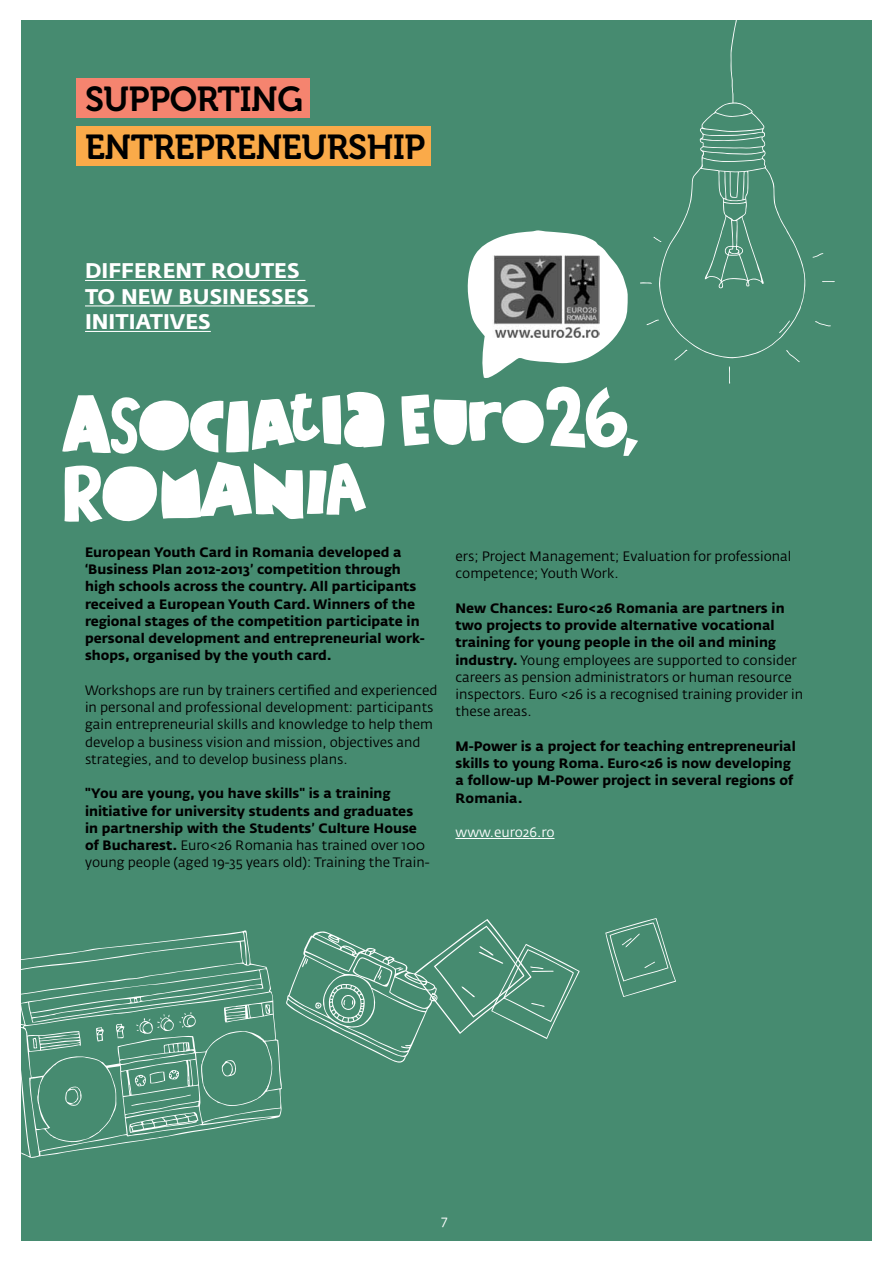
<style>
.page{position:relative;width:893px;height:1263px;background:#fff}
.page>*{position:absolute;margin:0;border:0;box-sizing:border-box;transform-origin:0 0}
.t1{font:34.5px/48px "Museo 700";letter-spacing:-.01em;color:#000}
.t2{font:700 21px/25.5px "Fedra Sans Alt Pro";color:#fff}
.t3{font:700 13.5px/17.2px "Fedra Sans Alt Pro";color:#000}
.t4{font:13.5px/17.2px "Fedra Sans Alt Pro";color:#000}
.t5{font:13.5px "Fedra Sans Alt Pro";color:#fff}
.s1{font-weight:400}
.s2{font-weight:700}
</style>
<div class="page">
<div style="left:22px;top:20px;width:850px;height:1220px;background:#468b70"></div>
<div style="left:77px;top:78px;width:233px;height:39px;background:#f5846f"></div>
<div style="left:77px;top:126px;width:354px;height:40px;background:#faaa49"></div>
<hr style="left:85px;top:280px;width:220px;height:1px;background:#fff">
<hr style="left:85px;top:305px;width:230px;height:1px;background:#fff">
<hr style="left:85px;top:331px;width:126px;height:1px;background:#fff">
<svg style="left:62px;top:391px;width:323px;height:131px"></svg>
<hr style="left:455px;top:838px;width:99px;height:1px;background:#fff">
<svg style="left:661px;top:20px;width:145px;height:338px"></svg>
<svg style="left:812px;top:253px;width:11px;height:5px"></svg>
<svg style="left:822px;top:281px;width:13px;height:1px"></svg>
<svg style="left:779px;top:321px;width:11px;height:12px"></svg>
<svg style="left:815px;top:321px;width:16px;height:5px"></svg>
<svg style="left:674px;top:350px;width:13px;height:10px"></svg>
<svg style="left:786px;top:350px;width:14px;height:12px"></svg>
<svg style="left:729px;top:366px;width:1px;height:18px"></svg>
<svg style="left:21px;top:930px;width:261px;height:228px"></svg>
<svg style="left:286px;top:919px;width:294px;height:144px"></svg>
<svg style="left:605px;top:918px;width:71px;height:79px"></svg>
<svg style="left:401px;top:230px;width:260px;height:226px"></svg>
<img style="left:493px;top:256px;width:106px;height:81px">
<h1 class="t1" style="left:85px;top:76px;width:342px">SUPPORTING<br>ENTREPRENEURSHIP</h1>
<h2 class="t2" style="left:85px;top:258px;width:226px">DIFFERENT ROUTES<br>TO NEW BUSINESSES<br>INITIATIVES</h2>
<p class="t3" style="left:85px;top:543px;width:341px">European Youth Card in Romania developed a ‘Business Plan 2012-2013’ competition through high schools across the country. All participants received a European Youth Card. Winners of the regional stages of the competition participate in personal development and entrepreneurial work&shy;shops, organised by the youth card.</p>
<p class="t4" style="left:85px;top:681px;width:354px">Workshops are run by trainers certified and experienced in personal and professional development: participants gain entrepreneurial skills and knowledge to help them develop a business vision and mission, objectives and strategies, and to develop business plans.</p>
<p class="t3" style="left:85px;top:785px;width:346px">"You are young, you have skills" is a training initiative for university students and graduates<br>in partnership with the Students’ Culture House of Bucharest. <span class="s1">Euro&lt;26 Romania has trained over 100 young people (aged 19-35 years old): Training the Train-</span></p>
<p class="t4" style="left:455px;top:548px;width:338px">ers; Project Management; Evaluation for professional competence; Youth Work.</p>
<p class="t4" style="left:455px;top:599px;width:349px"><span class="s2">New Chances: Euro&lt;26 Romania are partners in two projects to provide alternative vocational training for young people in the oil and mining industry.</span> Young employees are supported to consider careers as pension administrators or human resource inspectors. Euro &lt;26 is a recognised training provider in these areas.</p>
<p class="t3" style="left:455px;top:737px;width:342px">M-Power is a project for teaching entrepreneurial skills to young Roma. Euro&lt;26 is now developing a follow-up M-Power project in several regions of Romania.</p>
<p class="t5" style="left:455px;top:824px;width:101px">www.euro26.ro</p>
<p class="t5" style="left:441px;top:1212px;width:7px">7</p>
</div>
